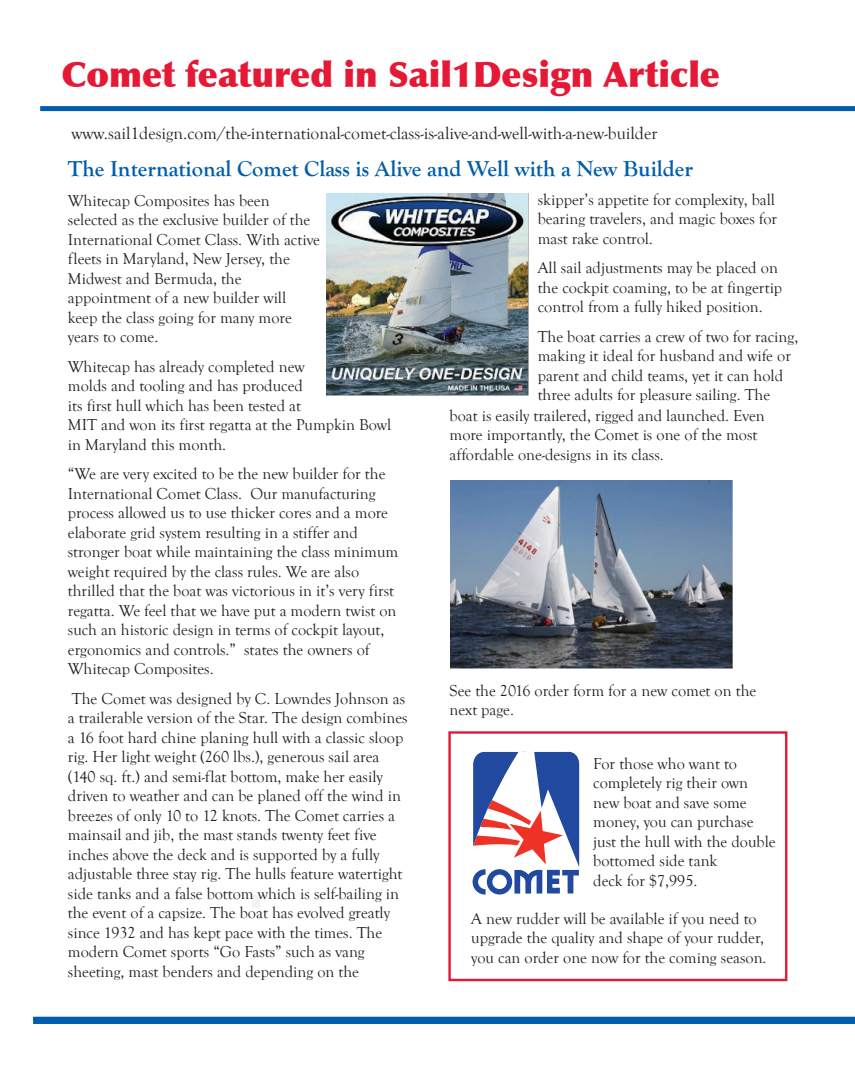
<style>
.page{position:relative;width:855px;height:1080px;background:#fff}
.page>*{position:absolute;margin:0;border:0;box-sizing:border-box;transform-origin:0 0}
.t1{font:900 35px "Optima";color:#e51836}
.t2{font:700 22.5px "Goudy Old Style T";color:#015dab}
.t3{font:17.5px "Goudy Old Style T";color:#231f20}
.t4{font:16.25px/19.5px "Goudy Old Style T";color:#231f20}
</style>
<div class="page">
<div style="left:252px;top:895px;width:7px;height:13px;background:#f2f3f4"></div>
<div style="left:33px;top:1017px;width:822px;height:7px;background:#015dab"></div>
<div style="left:40px;top:106px;width:815px;height:5px;background:#015dab"></div>
<img style="left:327px;top:194px;width:202px;height:202px">
<img style="left:451px;top:480px;width:281px;height:188px">
<div style="left:448px;top:731px;width:339px;height:250px;border:2px solid #e51836"></div>
<svg style="left:473px;top:752px;width:106px;height:143px"></svg>
<h1 class="t1" style="left:62px;top:54px;width:660px">Comet featured in Sail1Design Article</h1>
<p class="t3" style="left:71px;top:124px;width:588px">www.sail1design.com/the-international-comet-class-is-alive-and-well-with-a-new-builder</p>
<h2 class="t2" style="left:68px;top:156px;width:627px">The International Comet Class is Alive and Well with a New Builder</h2>
<p class="t4" style="left:68px;top:191px;width:254px">Whitecap Composites has been selected as the exclusive builder of the<br>International Comet Class. With active fleets in Maryland, New Jersey, the<br>Midwest and Bermuda, the appointment of a new builder will<br>keep the class going for many more years to come.</p>
<p class="t4" style="left:68px;top:357px;width:325px">Whitecap has already completed new<br>molds and tooling and has produced<br>its first hull which has been tested at<br>MIT and won its first regatta at the Pumpkin Bowl in Maryland this month.</p>
<p class="t4" style="left:68px;top:465px;width:332px">“We are very excited to be the new builder for the International Comet Class. Our manufacturing process allowed us to use thicker cores and a more elaborate grid system resulting in a stiffer and stronger boat while maintaining the class minimum weight required by the class rules. We are also thrilled that the boat was victorious in it’s very first regatta. We feel that we have put a modern twist on such an historic design in terms of cockpit layout, ergonomics and controls.” states the owners of Whitecap Composites.</p>
<p class="t4" style="left:68px;top:689px;width:341px">The Comet was designed by C. Lowndes Johnson as a trailerable version of the Star. The design combines a 16 foot hard chine planing hull with a classic sloop rig. Her light weight (260 lbs.), generous sail area (140 sq. ft.) and semi-flat bottom, make her easily driven to weather and can be planed off the wind in breezes of only 10 to 12 knots. The Comet carries a mainsail and jib, the mast stands twenty feet five inches above the deck and is supported by a fully adjustable three stay rig. The hulls feature watertight side tanks and a false bottom which is self-bailing in the event of a capsize. The boat has evolved greatly since 1932 and has kept pace with the times. The modern Comet sports “Go Fasts” such as vang sheeting, mast benders and depending on the</p>
<p class="t4" style="left:538px;top:190px;width:241px">skipper’s appetite for complexity, ball bearing travelers, and magic boxes for mast rake control.</p>
<p class="t4" style="left:538px;top:258px;width:246px">All sail adjustments may be placed on the cockpit coaming, to be at fingertip control from a fully hiked position.</p>
<p class="t4" style="left:538px;top:327px;width:262px">The boat carries a crew of two for racing, making it ideal for husband and wife or parent and child teams, yet it can hold three adults for pleasure sailing. The</p>
<p class="t4" style="left:450px;top:406px;width:317px">boat is easily trailered, rigged and launched. Even more importantly, the Comet is one of the most affordable one-designs in its class.</p>
<p class="t4" style="left:450px;top:681px;width:308px">See the 2016 order form for a new comet on the next page.</p>
<p class="t4" style="left:593px;top:754px;width:184px">For those who want to completely rig their own new boat and save some money, you can purchase just the hull with the double bottomed side tank<br>deck for $7,995.</p>
<p class="t4" style="left:471px;top:909px;width:297px">A new rudder will be available if you need to upgrade the quality and shape of your rudder, you can order one now for the coming season.</p>
</div>
